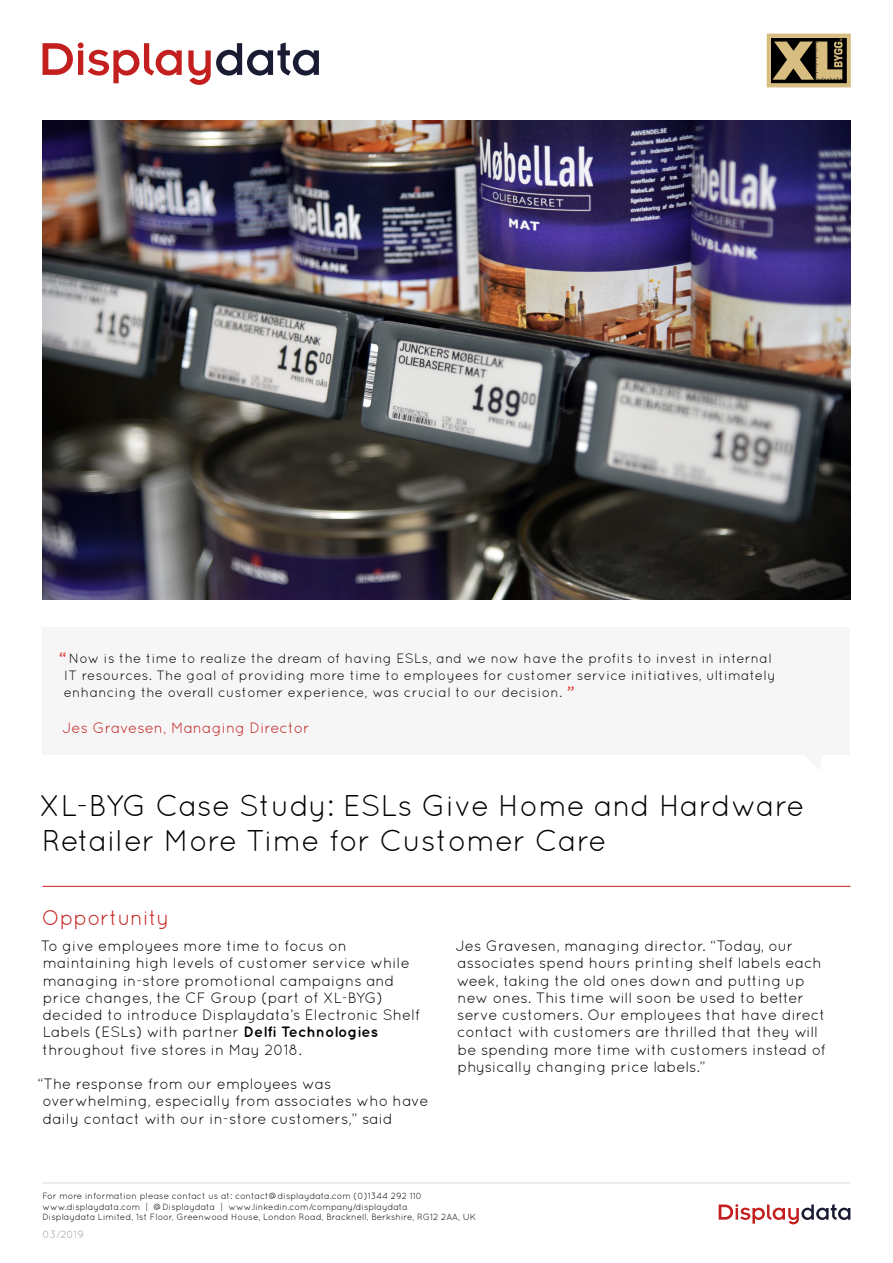
<style>
.page{position:relative;width:893px;height:1263px;background:#fff}
.page>*{position:absolute;margin:0;border:0;box-sizing:border-box;transform-origin:0 0}
.t1{font:30px/34.5px "Quicksand";color:#000}
.t2{font:21px "Quicksand";color:#c31f1e}
.t3{font:15px/17.2px "Quicksand";color:#000}
.t4{font:15px "Quicksand";color:#c41f1f}
.t5{font:13.5px/17.2px "Quicksand";letter-spacing:.02em;color:#000}
.t6{font:10.5px "Quicksand";color:#9d9d9c}
.t7{font:9px/10.5px "Quicksand";color:#000}
.s1{font-weight:700;font-size:15px;color:#e03838}
.s2{font-weight:700}
</style>
<div class="page">
<hr style="left:43px;top:1182px;width:807px;height:2px;background:#000">
<svg style="left:719px;top:1204px;width:131px;height:20px"></svg>
<img style="left:43px;top:120px;width:807px;height:480px">
<div style="left:43px;top:627px;width:807px;height:127px;background:#f6f6f6"></div>
<svg style="left:43px;top:43px;width:139px;height:40px"></svg>
<svg style="left:188px;top:43px;width:131px;height:42px"></svg>
<hr style="left:43px;top:886px;width:807px;height:1px;background:#c31f1e">
<svg style="left:767px;top:34px;width:84px;height:53px"></svg>
<p class="t5" style="left:64px;top:649px;width:714px;text-indent:-5px"><span class="s1">“</span> Now is the time to realize the dream of having ESLs, and we now have the profits to invest in internal<br>IT resources. The goal of providing more time to employees for customer service initiatives, ultimately enhancing the overall customer experience, was crucial to our decision. <span class="s1">”</span></p>
<p class="t4" style="left:62px;top:719px;width:249px">Jes Gravesen, Managing Director</p>
<h1 class="t1" style="left:39px;top:788px;width:767px">XL-BYG Case Study: ESLs Give Home and Hardware<br>Retailer More Time for Customer Care</h1>
<h2 class="t2" style="left:42px;top:905px;width:129px">Opportunity</h2>
<p class="t3" style="left:41px;top:937px;width:381px">To give employees more time to focus on maintaining high levels of customer service while managing in-store promotional campaigns and price changes, the CF Group (part of XL-BYG) decided to introduce Displaydata’s Electronic Shelf Labels (ESLs) with partner <span class="s2">Delfi Technologies </span>throughout five stores in May 2018.</p>
<p class="t3" style="left:42px;top:1075px;width:388px;text-indent:-5px">“The response from our employees was overwhelming, especially from associates who have daily contact with our in-store customers,” said</p>
<p class="t3" style="left:455px;top:937px;width:372px">Jes Gravesen, managing director. “Today, our associates spend hours printing shelf labels each week, taking the old ones down and putting up new ones. This time will soon be used to better serve customers. Our employees that have direct contact with customers are thrilled that they will be spending more time with customers instead of physically changing price labels.”</p>
<p class="t7" style="left:43px;top:1191px;width:435px">For more information please contact us at: contact@displaydata.com (0)1344 292 110 www.displaydata.com | @Displaydata | www.linkedin.com/company/displaydata<br>Displaydata Limited, 1st Floor, Greenwood House, London Road, Bracknell, Berkshire, RG12 2AA, UK</p>
<p class="t6" style="left:43px;top:1228px;width:43px">03/2019</p>
</div>
